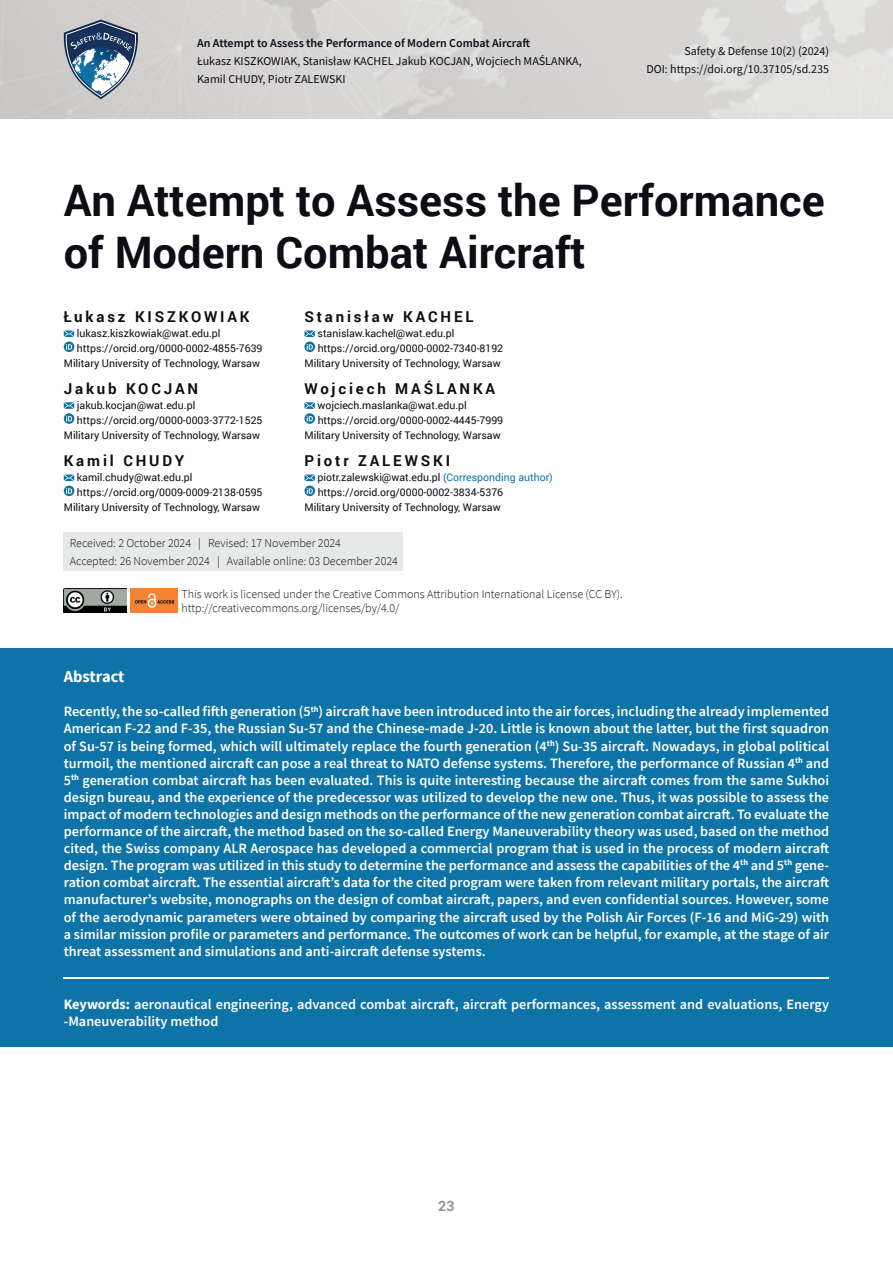
<style>
.page{position:relative;width:893px;height:1263px;background:#fff}
.page>*{position:absolute;margin:0;border:0;box-sizing:border-box;transform-origin:0 0}
.t1{font:700 43.5px/52.2px "Roboto";color:#0e0c15}
.t2{font:700 16.5px "Source Sans Pro";letter-spacing:-.005em;color:#fff}
.t3{font:700 15px "Roboto";letter-spacing:.19em;color:#0e0c15}
.t4{font:600 14.25px/17.1px "Source Sans Pro";color:#fff;text-align:justify}
.t5{font:700 14.25px "Roboto";color:#919598}
.t6{font:300 12px/18px "Source Sans Pro";color:#0e0c15}
.t7{font:12px/18px "Source Sans Pro";color:#0e0c15;text-align:right}
.t8{font:600 12px "Source Sans Pro";color:#0e0c15}
.t9{font:10.5px "Roboto";color:#0e0c15}
.s1{color:#0e73a6}
.s2{font-weight:700}
</style>
<div class="page">
<svg style="left:64px;top:20px;width:74px;height:79px;background:#8093a7"></svg>
<svg style="left:64px;top:330px;width:10px;height:7px"></svg>
<div style="left:64px;top:341px;width:10px;height:11px;background:#0e73a6;border-radius:50%"></div>
<svg style="left:66px;top:344px;width:6px;height:6px"></svg>
<div style="left:0;top:648px;width:893px;height:399px;background:#0e73a6"></div>
<div style="left:64px;top:533px;width:339px;height:38px;background:#e6e9e8"></div>
<img style="left:64px;top:589px;width:62px;height:24px">
<img style="left:130px;top:589px;width:48px;height:24px">
<hr style="left:64px;top:977px;width:765px;height:1px;background:#fff">
<svg style="left:304px;top:330px;width:11px;height:7px"></svg>
<svg style="left:304px;top:341px;width:11px;height:11px"></svg>
<svg style="left:307px;top:344px;width:6px;height:6px"></svg>
<svg style="left:64px;top:402px;width:10px;height:7px"></svg>
<svg style="left:64px;top:413px;width:10px;height:11px"></svg>
<svg style="left:66px;top:416px;width:6px;height:5px"></svg>
<svg style="left:304px;top:402px;width:11px;height:7px"></svg>
<svg style="left:304px;top:413px;width:11px;height:11px"></svg>
<svg style="left:307px;top:416px;width:6px;height:5px"></svg>
<svg style="left:64px;top:475px;width:10px;height:6px"></svg>
<svg style="left:64px;top:485px;width:10px;height:11px"></svg>
<svg style="left:66px;top:488px;width:6px;height:6px"></svg>
<svg style="left:304px;top:475px;width:11px;height:6px"></svg>
<svg style="left:304px;top:485px;width:11px;height:11px"></svg>
<svg style="left:307px;top:488px;width:6px;height:6px"></svg>
<p class="t8" style="left:197px;top:35px;width:334px">An Attempt to Assess the Performance of Modern Combat Aircraft</p>
<p class="t7" style="left:197px;top:52px;width:386px;text-align:left">Łukasz KISZKOWIAK, Stanisław KACHEL Jakub KOCJAN, Wojciech MAŚLANKA,<br>Kamil CHUDY, Piotr ZALEWSKI</p>
<p class="t7" style="left:646px;top:42px;width:184px">Safety &amp; Defense 10(2) (2024)<br>DOI: https://doi.org/10.37105/sd.235</p>
<h1 class="t1" style="left:64px;top:172px;width:762px">An Attempt to Assess the Performance of Modern Combat Aircraft</h1>
<p class="t3" style="left:64px;top:306px;width:187px">Łukasz KISZKOWIAK</p>
<p class="t9" style="left:77px;top:326px;width:145px">lukasz.kiszkowiak@wat.edu.pl</p>
<p class="t9" style="left:77px;top:341px;width:187px">https://orcid.org/0000-0002-4855-7639</p>
<p class="t9" style="left:64px;top:356px;width:198px">Military University of Technology, Warsaw</p>
<p class="t3" style="left:64px;top:378px;width:136px">Jakub KOCJAN</p>
<p class="t9" style="left:77px;top:398px;width:120px">jakub.kocjan@wat.edu.pl</p>
<p class="t9" style="left:77px;top:413px;width:187px">https://orcid.org/0000-0003-3772-1525</p>
<p class="t9" style="left:64px;top:428px;width:198px">Military University of Technology, Warsaw</p>
<p class="t3" style="left:64px;top:450px;width:122px">Kamil CHUDY</p>
<p class="t9" style="left:77px;top:470px;width:117px">kamil.chudy@wat.edu.pl</p>
<p class="t9" style="left:77px;top:485px;width:187px">https://orcid.org/0009-0009-2138-0595</p>
<p class="t9" style="left:64px;top:500px;width:198px">Military University of Technology, Warsaw</p>
<p class="t3" style="left:304px;top:306px;width:171px">Stanisław KACHEL</p>
<p class="t9" style="left:317px;top:326px;width:138px">stanislaw.kachel@wat.edu.pl</p>
<p class="t9" style="left:318px;top:341px;width:187px">https://orcid.org/0000-0002-7340-8192</p>
<p class="t9" style="left:304px;top:356px;width:198px">Military University of Technology, Warsaw</p>
<p class="t3" style="left:304px;top:378px;width:192px">Wojciech MAŚLANKA</p>
<p class="t9" style="left:317px;top:398px;width:151px">wojciech.maslanka@wat.edu.pl</p>
<p class="t9" style="left:318px;top:413px;width:187px">https://orcid.org/0000-0002-4445-7999</p>
<p class="t9" style="left:304px;top:428px;width:198px">Military University of Technology, Warsaw</p>
<p class="t3" style="left:304px;top:450px;width:147px">Piotr ZALEWSKI</p>
<p class="t9" style="left:317px;top:470px;width:237px">piotr.zalewski@wat.edu.pl <span class="s1">(Corresponding author)</span></p>
<p class="t9" style="left:318px;top:485px;width:187px">https://orcid.org/0000-0002-3834-5376</p>
<p class="t9" style="left:304px;top:500px;width:198px">Military University of Technology, Warsaw</p>
<p class="t6" style="left:70px;top:534px;width:330px">Received: 2 October 2024 | Revised: 17 November 2024<br>Accepted: 26 November 2024 | Available online: 03 December 2024</p>
<p class="t6" style="left:182px;top:587px;width:443px;line-height:14.4px">This work is licensed under the Creative Commons Attribution International License (CC BY). http://creativecommons.org/licenses/by/4.0/</p>
<p class="t2" style="left:64px;top:665px;width:62px">Abstract</p>
<p class="t4" style="left:64px;top:703px;width:767px">Recently, the so-called fifth generation (5<sup>th</sup>) aircraft have been introduced into the air forces, including the already implemented American F-22 and F-35, the Russian Su-57 and the Chinese-made J-20. Little is known about the latter, but the first squadron of Su-57 is being formed, which will ultimately replace the fourth generation (4<sup>th</sup>) Su-35 aircraft. Nowadays, in global political turmoil, the mentioned aircraft can pose a real threat to NATO defense systems. Therefore, the performance of Russian 4<sup>th</sup> and 5<sup>th</sup> generation combat aircraft has been evaluated. This is quite interesting because the aircraft comes from the same Sukhoi design bureau, and the experience of the predecessor was utilized to develop the new one. Thus, it was possible to assess the impact of modern technologies and design methods on the performance of the new generation combat aircraft. To evaluate the performance of the aircraft, the method based on the so-called Energy Maneuverability theory was used, based on the method cited, the Swiss company ALR Aerospace has developed a commercial program that is used in the process of modern aircraft design. The program was utilized in this study to determine the performance and assess the capabilities of the 4<sup>th</sup> and 5<sup>th</sup> gene&shy;ration combat aircraft. The essential aircraft’s data for the cited program were taken from relevant military portals, the aircraft manufacturer’s website, monographs on the design of combat aircraft, papers, and even confidential sources. However, some of the aerodynamic parameters were obtained by comparing the aircraft used by the Polish Air Forces (F-16 and MiG-29) with a similar mission profile or parameters and performance. The outcomes of work can be helpful, for example, at the stage of air threat assessment and simulations and anti-aircraft defense systems.</p>
<p class="t4" style="left:64px;top:995px;width:767px"><span class="s2">Keywords:</span> aeronautical engineering, advanced combat aircraft, aircraft performances, assessment and evaluations, Energy -Maneuverability method</p>
<p class="t5" style="left:438px;top:1196px;width:18px">23</p>
</div>
